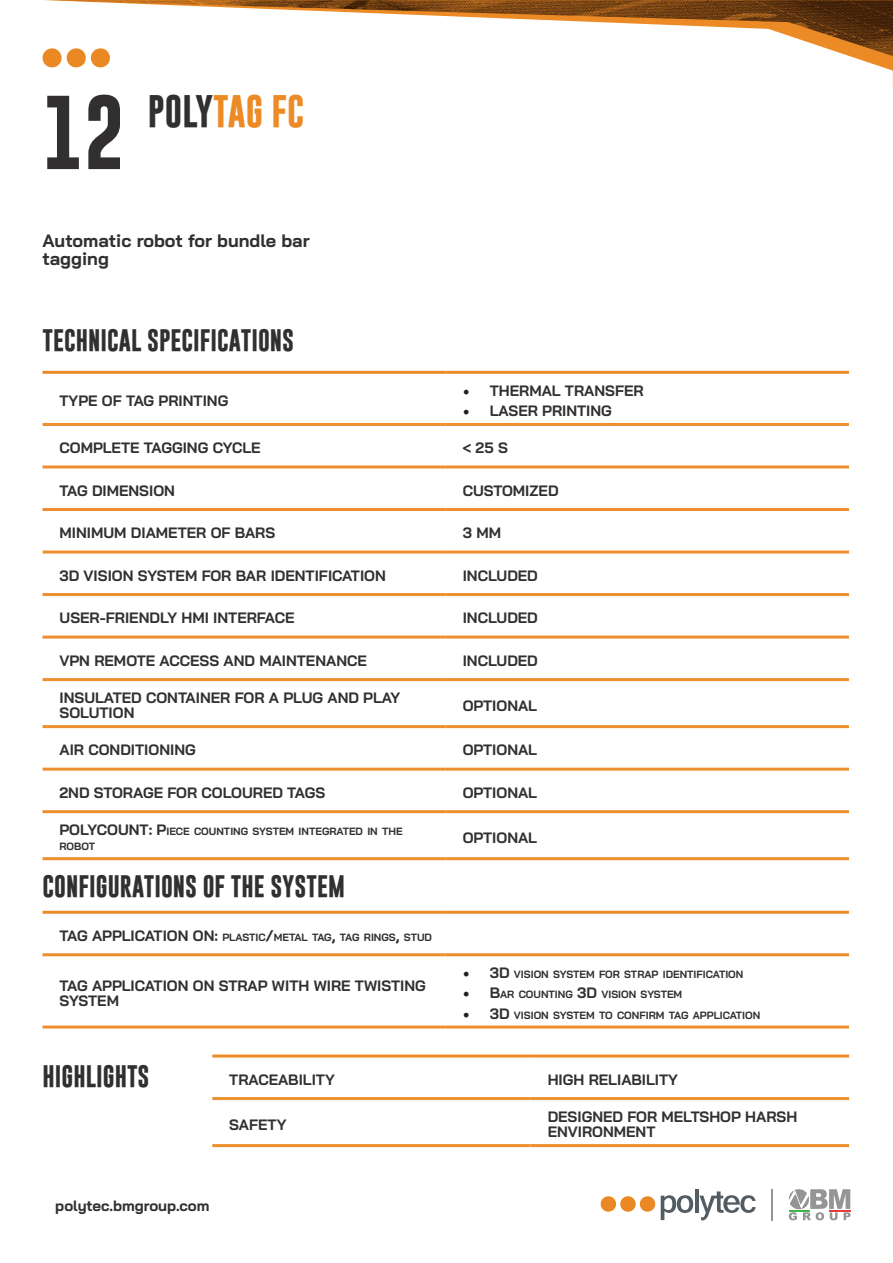
<style>
.page{position:relative;width:893px;height:1263px;background:#fff}
.page>*{position:absolute;margin:0;border:0;box-sizing:border-box;transform-origin:0 0}
.t1{font:700 75px "Gobold";color:#312f30}
.t2{font:700 33px "Gobold";color:#ec8a25}
.t3{font:700 22.5px "Gobold";color:#312f30}
.t4{font:700 18px/18px "Bai Jamjuree";color:#312f30}
.t5{font:700 15px/15px "Bai Jamjuree";color:#312f30}
.t6{font:700 10.5px/15px "Bai Jamjuree";color:#312f30}
.s1{color:#312f30}
.s2{font-family:"Minion Pro";font-weight:400;font-size:18px;color:#231f20}
.s3{font-size:15px}
</style>
<div class="page">
<svg style="left:44px;top:0;width:849px;height:89px"></svg>
<img style="left:50px;top:0;width:47px;height:2px">
<img style="left:97px;top:0;width:47px;height:3px">
<img style="left:144px;top:0;width:47px;height:5px">
<img style="left:102px;top:12px;width:47px;height:13px">
<img style="left:191px;top:0;width:47px;height:6px">
<img style="left:238px;top:0;width:47px;height:8px">
<img style="left:285px;top:0;width:46px;height:9px">
<img style="left:331px;top:0;width:47px;height:11px">
<img style="left:378px;top:0;width:47px;height:12px">
<img style="left:425px;top:0;width:47px;height:14px">
<img style="left:472px;top:0;width:47px;height:15px">
<img style="left:519px;top:0;width:47px;height:17px">
<img style="left:566px;top:0;width:46px;height:18px">
<img style="left:612px;top:0;width:47px;height:20px">
<img style="left:659px;top:0;width:47px;height:21px">
<img style="left:706px;top:0;width:187px;height:56px">
<img style="left:753px;top:0;width:140px;height:50px">
<img style="left:800px;top:0;width:93px;height:33px">
<img style="left:847px;top:0;width:46px;height:17px">
<svg style="left:600px;top:1195px;width:93px;height:25px"></svg>
<hr style="left:695px;top:1189px;width:4px;height:23px;background:#525d63">
<svg style="left:699px;top:1191px;width:57px;height:30px"></svg>
<svg style="left:788px;top:1189px;width:62px;height:31px"></svg>
<hr style="left:772px;top:1189px;width:1px;height:31px;background:#949695">
<svg style="left:42px;top:47px;width:69px;height:22px"></svg>
<svg style="left:43px;top:468px;width:806px;height:346px"></svg>
<hr style="left:43px;top:371px;width:403px;height:3px;background:#ec8a25">
<hr style="left:43px;top:423px;width:403px;height:3px;background:#ed8f2f">
<hr style="left:43px;top:465px;width:403px;height:3px;background:#ed8f2f">
<hr style="left:43px;top:508px;width:403px;height:3px;background:#ed8f2f">
<hr style="left:43px;top:550px;width:403px;height:3px;background:#ed8f2f">
<hr style="left:43px;top:593px;width:403px;height:3px;background:#ed8f2f">
<hr style="left:43px;top:636px;width:403px;height:3px;background:#ed8f2f">
<hr style="left:43px;top:678px;width:403px;height:3px;background:#ed8f2f">
<hr style="left:43px;top:725px;width:403px;height:3px;background:#ed8f2f">
<hr style="left:43px;top:768px;width:403px;height:3px;background:#ed8f2f">
<hr style="left:43px;top:810px;width:403px;height:3px;background:#ed8f2f">
<hr style="left:43px;top:857px;width:403px;height:3px;background:#ed8f2f">
<hr style="left:446px;top:371px;width:403px;height:3px;background:#ec8a25">
<hr style="left:446px;top:423px;width:403px;height:3px;background:#ed8f2f">
<hr style="left:446px;top:465px;width:403px;height:3px;background:#ed8f2f">
<hr style="left:446px;top:508px;width:403px;height:3px;background:#ed8f2f">
<hr style="left:446px;top:550px;width:403px;height:3px;background:#ed8f2f">
<hr style="left:446px;top:593px;width:403px;height:3px;background:#ed8f2f">
<hr style="left:446px;top:636px;width:403px;height:3px;background:#ed8f2f">
<hr style="left:446px;top:678px;width:403px;height:3px;background:#ed8f2f">
<hr style="left:446px;top:725px;width:403px;height:3px;background:#ed8f2f">
<hr style="left:446px;top:768px;width:403px;height:3px;background:#ed8f2f">
<hr style="left:446px;top:810px;width:403px;height:3px;background:#ed8f2f">
<hr style="left:446px;top:857px;width:403px;height:3px;background:#ed8f2f">
<svg style="left:43px;top:956px;width:806px;height:1px"></svg>
<hr style="left:43px;top:911px;width:403px;height:3px;background:#ec8a25">
<hr style="left:446px;top:911px;width:403px;height:3px;background:#ec8a25">
<hr style="left:446px;top:953px;width:403px;height:3px;background:#ec8a25">
<hr style="left:43px;top:953px;width:403px;height:3px;background:#ed8f2f">
<hr style="left:43px;top:1025px;width:403px;height:3px;background:#ed8f2f">
<hr style="left:446px;top:1025px;width:403px;height:3px;background:#ed8f2f">
<svg style="left:212px;top:1057px;width:637px;height:44px"></svg>
<hr style="left:212px;top:1097px;width:319px;height:3px;background:#ed8f2f">
<hr style="left:531px;top:1097px;width:318px;height:3px;background:#ed8f2f">
<hr style="left:212px;top:1144px;width:319px;height:3px;background:#ed8f2f">
<hr style="left:531px;top:1144px;width:318px;height:3px;background:#ed8f2f">
<hr style="left:212px;top:1054px;width:319px;height:3px;background:#ec8a25">
<hr style="left:531px;top:1054px;width:318px;height:3px;background:#ec8a25">
<h1 class="t1" style="left:43px;top:84px;width:84px">12</h1>
<h2 class="t2" style="left:148px;top:89px;width:158px"><span class="s1">POLY</span>TAG FC</h2>
<p class="t4" style="left:43px;top:231px;width:269px">Automatic robot for bundle bar tagging</p>
<h3 class="t3" style="left:43px;top:325px;width:253px">TECHNICAL SPECIFICATIONS</h3>
<p class="t5" style="left:60px;top:393px;width:170px">TYPE OF TAG PRINTING</p>
<p class="t5" style="left:463px;top:383px;width:182px"><span class="s2">•</span> THERMAL TRANSFER</p>
<p class="t5" style="left:463px;top:403px;width:151px"><span class="s2">•</span> LASER PRINTING</p>
<p class="t5" style="left:60px;top:440px;width:203px">COMPLETE TAGGING CYCLE</p>
<p class="t5" style="left:463px;top:440px;width:47px">&lt; 25 S</p>
<p class="t5" style="left:60px;top:483px;width:117px">TAG DIMENSION</p>
<p class="t5" style="left:463px;top:483px;width:97px">CUSTOMIZED</p>
<p class="t5" style="left:60px;top:526px;width:217px">MINIMUM DIAMETER OF BARS</p>
<p class="t5" style="left:463px;top:526px;width:40px">3 MM</p>
<p class="t5" style="left:60px;top:568px;width:328px">3D VISION SYSTEM FOR BAR IDENTIFICATION</p>
<p class="t5" style="left:463px;top:568px;width:77px">INCLUDED</p>
<p class="t5" style="left:60px;top:611px;width:237px">USER-FRIENDLY HMI INTERFACE</p>
<p class="t5" style="left:463px;top:611px;width:77px">INCLUDED</p>
<p class="t5" style="left:60px;top:653px;width:309px">VPN REMOTE ACCESS AND MAINTENANCE</p>
<p class="t5" style="left:463px;top:653px;width:77px">INCLUDED</p>
<p class="t5" style="left:60px;top:690px;width:342px">INSULATED CONTAINER FOR A PLUG AND PLAY<br>SOLUTION</p>
<p class="t5" style="left:463px;top:698px;width:76px">OPTIONAL</p>
<p class="t5" style="left:60px;top:743px;width:138px">AIR CONDITIONING</p>
<p class="t5" style="left:463px;top:743px;width:76px">OPTIONAL</p>
<p class="t5" style="left:60px;top:785px;width:267px">2ND STORAGE FOR COLOURED TAGS</p>
<p class="t5" style="left:463px;top:785px;width:76px">OPTIONAL</p>
<p class="t6" style="left:60px;top:824px;width:345px"><span class="s3">POLYCOUNT:</span> <span class="s3">P</span>IECE COUNTING SYSTEM INTEGRATED IN THE<br>ROBOT</p>
<p class="t5" style="left:463px;top:830px;width:76px">OPTIONAL</p>
<h3 class="t3" style="left:43px;top:872px;width:304px">CONFIGURATIONS OF THE SYSTEM</h3>
<p class="t6" style="left:60px;top:930px;width:374px"><span class="s3">TAG APPLICATION ON:</span> PLASTIC<span class="s3">/</span>METAL TAG<span class="s3">,</span> TAG RINGS<span class="s3">,</span> STUD</p>
<p class="t5" style="left:60px;top:978px;width:368px">TAG APPLICATION ON STRAP WITH WIRE TWISTING<br>SYSTEM</p>
<p class="t6" style="left:463px;top:967px;width:282px"><span class="s2">•</span> <span class="s3">3D</span> VISION SYSTEM FOR STRAP IDENTIFICATION</p>
<p class="t6" style="left:463px;top:987px;width:221px"><span class="s2">•</span> <span class="s3">B</span>AR COUNTING <span class="s3">3D</span> VISION SYSTEM</p>
<p class="t6" style="left:463px;top:1007px;width:299px"><span class="s2">•</span> <span class="s3">3D</span> VISION SYSTEM TO CONFIRM TAG APPLICATION</p>
<h3 class="t3" style="left:43px;top:1062px;width:108px">HIGHLIGHTS</h3>
<p class="t5" style="left:229px;top:1072px;width:107px">TRACEABILITY</p>
<p class="t5" style="left:548px;top:1072px;width:132px">HIGH RELIABILITY</p>
<p class="t5" style="left:229px;top:1117px;width:59px">SAFETY</p>
<p class="t5" style="left:548px;top:1109px;width:251px">DESIGNED FOR MELTSHOP HARSH<br>ENVIRONMENT</p>
<p class="t5" style="left:55px;top:1198px;width:156px">polytec.bmgroup.com</p>
</div>
